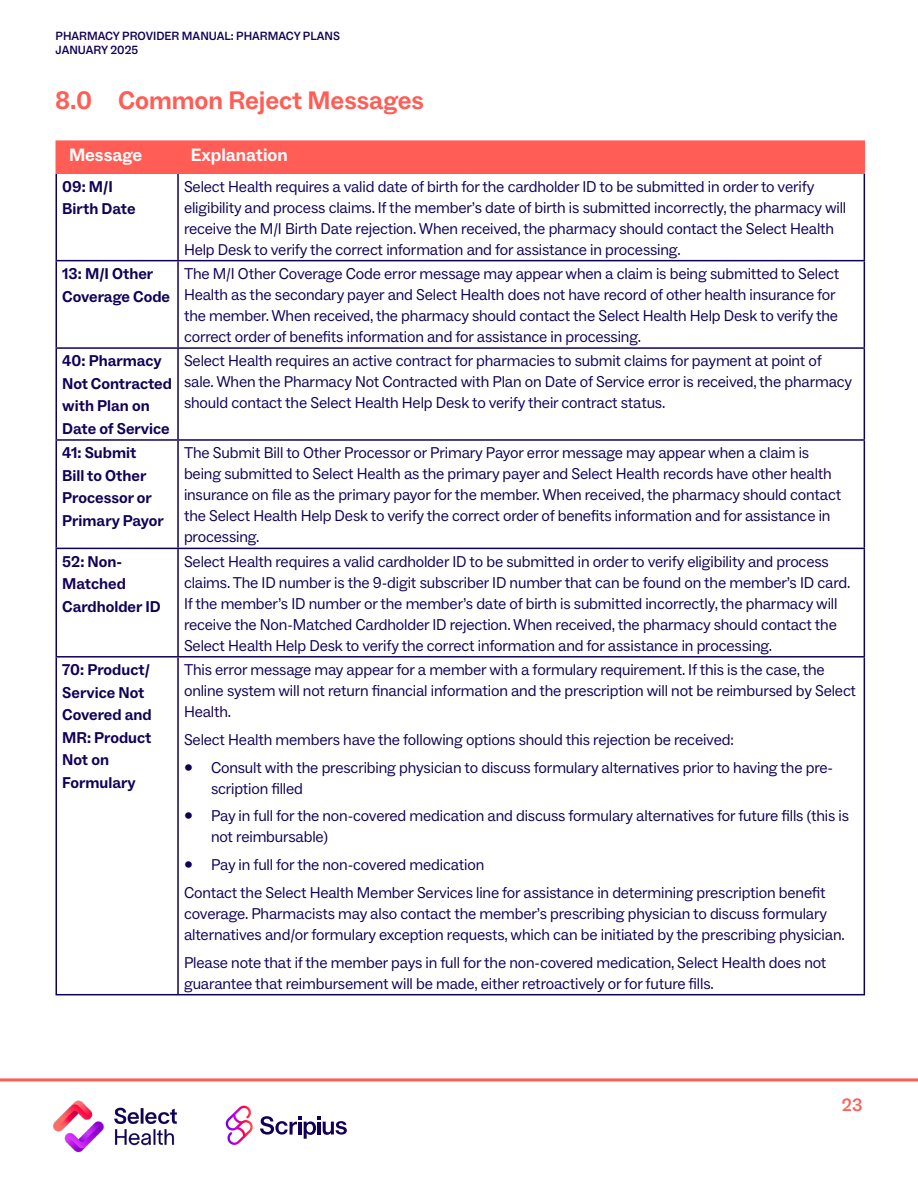
<style>
.page{position:relative;width:918px;height:1188px;background:#fff}
.page>*{position:absolute;margin:0;border:0;box-sizing:border-box;transform-origin:0 0}
.X_0_Header__17_pt_Coral{font:700 25.5px "ABC Social";color:#ff5d55}
.Table__Header_Row{font:700 18px "ABC Social";color:#fff}
.t1{font:500 18px "ABC Social";color:#ff5d55}
.Table__Body_Row{font:15.75px/21px "ABC Social";letter-spacing:-.01em;color:#110057}
.Body_Copy__10_5_pt_Blue{font:700 15.75px/22.5px "ABC Social";color:#110057}
.t2{font:500 12px/14.4px "ABC Social";color:#110057}
</style>
<div class="page">
<svg style="left:260px;top:1116px;width:87px;height:23px"></svg>
<svg style="left:226px;top:1106px;width:27px;height:39px"></svg>
<hr style="left:0;top:1078px;width:918px;height:3px;background:#ff5d55">
<img style="left:28px;top:1078px;width:162px;height:75px">
<div style="left:57px;top:142px;width:807px;height:30px;background:#ff5d55"></div>
<hr style="left:56px;top:140px;width:122px;height:2px;background:#ff5d55">
<hr style="left:56px;top:142px;width:1px;height:30px;background:#ff5d55">
<hr style="left:178px;top:140px;width:687px;height:2px;background:#ff5d55">
<hr style="left:177px;top:142px;width:2px;height:30px;background:#ff5d55">
<hr style="left:864px;top:142px;width:1px;height:30px;background:#ff5d55">
<hr style="left:56px;top:172px;width:122px;height:2px;background:#ff5d55">
<hr style="left:178px;top:172px;width:687px;height:2px;background:#ff5d55">
<hr style="left:56px;top:174px;width:1px;height:86px;background:#110057">
<hr style="left:177px;top:174px;width:2px;height:86px;background:#110057">
<hr style="left:864px;top:174px;width:1px;height:86px;background:#110057">
<hr style="left:56px;top:260px;width:122px;height:1px;background:#110057">
<hr style="left:56px;top:261px;width:1px;height:86px;background:#110057">
<hr style="left:178px;top:260px;width:687px;height:1px;background:#110057">
<hr style="left:177px;top:261px;width:2px;height:86px;background:#110057">
<hr style="left:864px;top:261px;width:1px;height:86px;background:#110057">
<hr style="left:56px;top:347px;width:122px;height:2px;background:#110057">
<hr style="left:56px;top:349px;width:1px;height:90px;background:#110057">
<hr style="left:178px;top:347px;width:687px;height:2px;background:#110057">
<hr style="left:177px;top:349px;width:2px;height:90px;background:#110057">
<hr style="left:864px;top:349px;width:1px;height:90px;background:#110057">
<hr style="left:56px;top:439px;width:122px;height:2px;background:#110057">
<hr style="left:56px;top:441px;width:1px;height:107px;background:#110057">
<hr style="left:178px;top:439px;width:687px;height:2px;background:#110057">
<hr style="left:177px;top:441px;width:2px;height:107px;background:#110057">
<hr style="left:864px;top:441px;width:1px;height:107px;background:#110057">
<hr style="left:56px;top:548px;width:122px;height:1px;background:#110057">
<hr style="left:56px;top:549px;width:1px;height:107px;background:#110057">
<hr style="left:178px;top:548px;width:687px;height:1px;background:#110057">
<hr style="left:177px;top:549px;width:2px;height:107px;background:#110057">
<hr style="left:864px;top:549px;width:1px;height:107px;background:#110057">
<hr style="left:56px;top:656px;width:122px;height:2px;background:#110057">
<hr style="left:56px;top:658px;width:1px;height:336px;background:#110057">
<hr style="left:178px;top:656px;width:687px;height:2px;background:#110057">
<hr style="left:177px;top:658px;width:2px;height:336px;background:#110057">
<hr style="left:864px;top:658px;width:1px;height:336px;background:#110057">
<hr style="left:56px;top:994px;width:122px;height:1px;background:#110057">
<hr style="left:178px;top:994px;width:687px;height:1px;background:#110057">
<p class="t2" style="left:56px;top:29px;width:286px">PHARMACY PROVIDER MANUAL: PHARMACY PLANS<br>JANUARY 2025</p>
<p class="X_0_Header__17_pt_Coral" style="left:55px;top:84px;width:370px">8.0 Common Reject Messages</p>
<p class="Table__Header_Row" style="left:69px;top:144px;width:75px">Message</p>
<p class="Table__Header_Row" style="left:191px;top:144px;width:98px">Explanation</p>
<p class="Body_Copy__10_5_pt_Blue" style="left:62px;top:175px;width:75px">09: M/I<br>Birth Date</p>
<p class="Table__Body_Row" style="left:184px;top:176px;width:664px">Select Health requires a valid date of birth for the cardholder ID to be submitted in order to verify eligibility and process claims. If the member’s date of birth is submitted incorrectly, the pharmacy will receive the M/I Birth Date rejection. When received, the pharmacy should contact the Select Health Help Desk to verify the correct information and for assistance in processing.</p>
<p class="Body_Copy__10_5_pt_Blue" style="left:62px;top:263px;width:109px">13: M/I Other<br>Coverage Code</p>
<p class="Table__Body_Row" style="left:184px;top:263px;width:657px">The M/I Other Coverage Code error message may appear when a claim is being submitted to Select Health as the secondary payer and Select Health does not have record of other health insurance for the member. When received, the pharmacy should contact the Select Health Help Desk to verify the correct order of benefits information and for assistance in processing.</p>
<p class="Body_Copy__10_5_pt_Blue" style="left:62px;top:350px;width:111px">40: Pharmacy<br>Not Contracted with Plan on<br>Date of Service</p>
<p class="Table__Body_Row" style="left:184px;top:351px;width:670px">Select Health requires an active contract for pharmacies to submit claims for payment at point of sale. When the Pharmacy Not Contracted with Plan on Date of Service error is received, the pharmacy should contact the Select Health Help Desk to verify their contract status.</p>
<p class="Body_Copy__10_5_pt_Blue" style="left:62px;top:442px;width:103px">41: Submit<br>Bill to Other<br>Processor or<br>Primary Payor</p>
<p class="Table__Body_Row" style="left:184px;top:443px;width:659px">The Submit Bill to Other Processor or Primary Payor error message may appear when a claim is being submitted to Select Health as the primary payer and Select Health records have other health insurance on file as the primary payor for the member. When received, the pharmacy should contact the Select Health Help Desk to verify the correct order of benefits information and for assistance in processing.</p>
<p class="Body_Copy__10_5_pt_Blue" style="left:62px;top:551px;width:100px">52: Non-<br>Matched<br>Cardholder ID</p>
<p class="Table__Body_Row" style="left:184px;top:551px;width:668px">Select Health requires a valid cardholder ID to be submitted in order to verify eligibility and process claims. The ID number is the 9-digit subscriber ID number that can be found on the member’s ID card.<br>If the member’s ID number or the member’s date of birth is submitted incorrectly, the pharmacy will receive the Non-Matched Cardholder ID rejection. When received, the pharmacy should contact the Select Health Help Desk to verify the correct information and for assistance in processing.</p>
<p class="Body_Copy__10_5_pt_Blue" style="left:62px;top:659px;width:91px">70: Product/<br>Service Not<br>Covered and<br>MR: Product<br>Not on<br>Formulary</p>
<p class="Table__Body_Row" style="left:184px;top:660px;width:674px">This error message may appear for a member with a formulary requirement. If this is the case, the online system will not return financial information and the prescription will not be reimbursed by Select<br>Health.</p>
<p class="Table__Body_Row" style="left:184px;top:729px;width:551px">Select Health members have the following options should this rejection be received:</p>
<p class="Table__Body_Row" style="left:211px;top:757px;width:624px;text-indent:-27px">• Consult with the prescribing physician to discuss formulary alternatives prior to having the pre&shy;scription filled</p>
<p class="Table__Body_Row" style="left:211px;top:806px;width:640px;text-indent:-27px">• Pay in full for the non-covered medication and discuss formulary alternatives for future fills (this is not reimbursable)</p>
<p class="Table__Body_Row" style="left:184px;top:855px;width:302px">• Pay in full for the non-covered medication</p>
<p class="Table__Body_Row" style="left:184px;top:882px;width:662px">Contact the Select Health Member Services line for assistance in determining prescription benefit coverage. Pharmacists may also contact the member’s prescribing physician to discuss formulary alternatives and/or formulary exception requests, which can be initiated by the prescribing physician.</p>
<p class="Table__Body_Row" style="left:184px;top:952px;width:644px">Please note that if the member pays in full for the non-covered medication, Select Health does not guarantee that reimbursement will be made, either retroactively or for future fills.</p>
<p class="t1" style="left:842px;top:1094px;width:22px">23</p>
</div>
